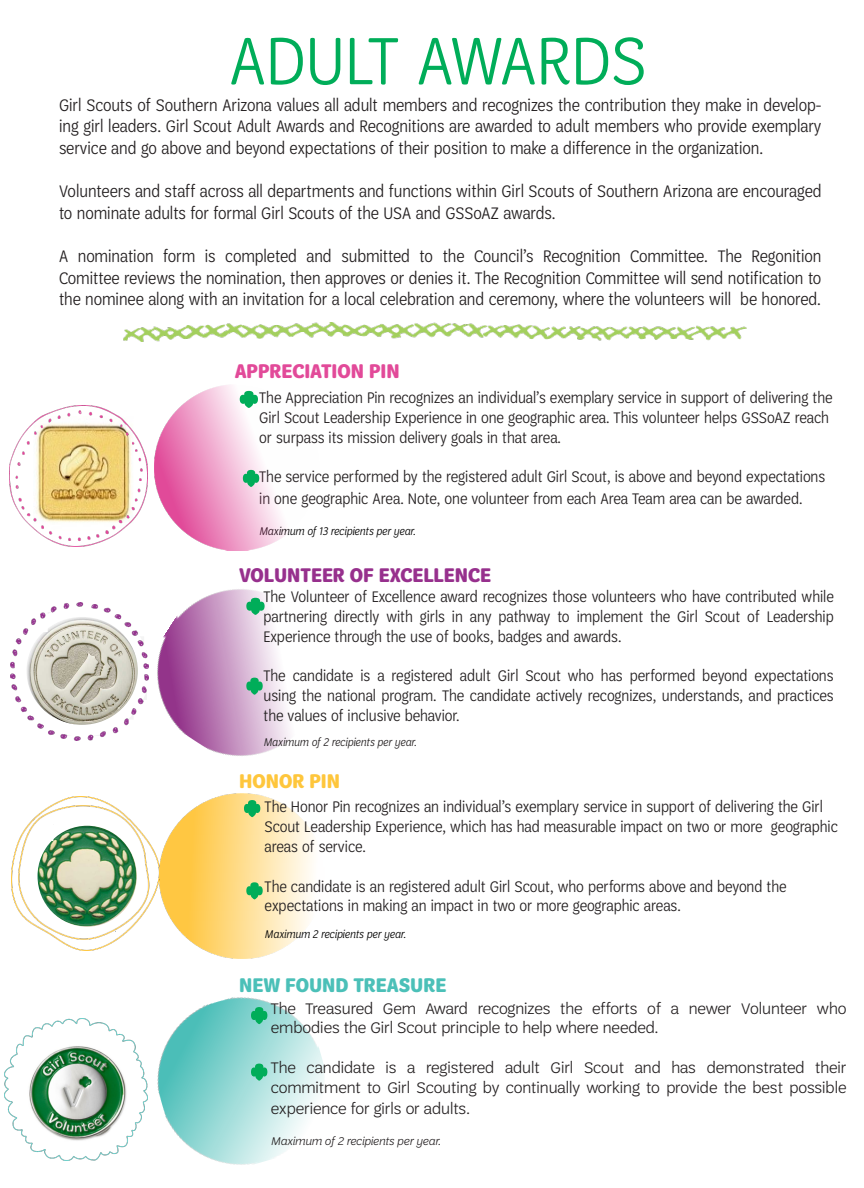
<style>
.page{position:relative;width:864px;height:1188px;background:#fff}
.page>*{position:absolute;margin:0;border:0;box-sizing:border-box;transform-origin:0 0}
.t1{font:300 72px "Trefoil Sans Cond";color:#00ad59}
.t2{font:700 21px "Trefoil Sans Cond";color:#97308d}
.t3{font:700 21px "Trefoil Sans Cond";color:#4bc0b8}
.t4{font:700 21px "Trefoil Sans Cond";color:#e24a99}
.t5{font:700 21px "Trefoil Sans Cond";color:#fec63c}
.t6{font:300 18px/21.6px "Trefoil Sans Cond";color:#231f20;text-align:justify}
.t7{font:300 16.5px/19.8px "Trefoil Sans Cond";color:#231f20}
.t8{font:300 16.5px/19.8px "Trefoil Sans";color:#231f20}
.t9{font:italic 300 12px "Trefoil Sans Cond";color:#000}
.t10{font:italic 300 12px "Trefoil Sans Cond";color:#231f20}
.t11{font:italic 300 12px "Trefoil Sans";color:#231f20}
</style>
<div class="page">
<img style="left:9px;top:406px;width:139px;height:141px">
<img style="left:154px;top:385px;width:132px;height:165px">
<img style="left:157px;top:589px;width:134px;height:167px">
<img style="left:11px;top:602px;width:138px;height:139px">
<img style="left:159px;top:793px;width:154px;height:166px">
<svg style="left:243px;top:470px;width:16px;height:17px"></svg>
<svg style="left:246px;top:678px;width:17px;height:17px"></svg>
<img style="left:12px;top:797px;width:147px;height:153px">
<img style="left:157px;top:997px;width:168px;height:168px">
<img style="left:5px;top:1019px;width:143px;height:142px">
<svg style="left:240px;top:391px;width:18px;height:17px"></svg>
<svg style="left:246px;top:598px;width:19px;height:17px"></svg>
<svg style="left:244px;top:800px;width:16px;height:17px"></svg>
<svg style="left:246px;top:882px;width:17px;height:17px"></svg>
<svg style="left:251px;top:1007px;width:16px;height:17px"></svg>
<svg style="left:251px;top:1064px;width:16px;height:17px"></svg>
<img style="left:123px;top:323px;width:623px;height:18px">
<p class="t1" style="left:229px;top:22px;width:419px">ADULT AWARDS</p>
<p class="t6" style="left:59px;top:94px;width:764px">Girl Scouts of Southern Arizona values all adult members and recognizes the contribution they make in develop&shy;ing girl leaders. Girl Scout Adult Awards and Recognitions are awarded to adult members who provide exemplary service and go above and beyond expectations of their position to make a difference in the organization.</p>
<p class="t6" style="left:59px;top:180px;width:764px">Volunteers and staff across all departments and functions within Girl Scouts of Southern Arizona are encouraged to nominate adults for formal Girl Scouts of the USA and GSSoAZ awards.</p>
<p class="t6" style="left:59px;top:245px;width:764px">A nomination form is completed and submitted to the Council’s Recognition Committee. The Regonition Comittee reviews the nomination, then approves or denies it. The Recognition Committee will send notification to the nominee along with an invitation for a local celebration and ceremony, where the volunteers will be honored.</p>
<p class="t4" style="left:235px;top:359px;width:167px">APPRECIATION PIN</p>
<p class="t7" style="left:259px;top:388px;width:575px">The Appreciation Pin recognizes an individual’s exemplary service in support of delivering the<br>Girl Scout Leadership Experience in one geographic area. This volunteer helps GSSoAZ reach or surpass its mission delivery goals in that area.</p>
<p class="t7" style="left:259px;top:466px;width:568px;line-height:21.6px">The service performed by the registered adult Girl Scout, is above and beyond expectations in one geographic Area. Note, one volunteer from each Area Team area can be awarded.</p>
<p class="t9" style="left:259px;top:524px;width:158px">Maximum of 13 recipients per year.</p>
<p class="t2" style="left:239px;top:563px;width:253px">VOLUNTEER OF EXCELLENCE</p>
<p class="t7" style="left:264px;top:587px;width:572px;text-align:justify">The Volunteer of Excellence award recognizes those volunteers who have contributed while partnering directly with girls in any pathway to implement the Girl Scout of Leadership Experience through the use of books, badges and awards.</p>
<p class="t7" style="left:264px;top:666px;width:572px;text-align:justify">The candidate is a registered adult Girl Scout who has performed beyond expectations using the national program. The candidate actively recognizes, understands, and practices the values of inclusive behavior.</p>
<p class="t10" style="left:264px;top:736px;width:155px">Maximum of 2 recipients per year.</p>
<p class="t5" style="left:239px;top:769px;width:102px">HONOR PIN</p>
<p class="t7" style="left:265px;top:797px;width:575px">The Honor Pin recognizes an individual’s exemplary service in support of delivering the Girl<br>Scout Leadership Experience, which has had measurable impact on two or more geographic areas of service.</p>
<p class="t7" style="left:265px;top:876px;width:523px">The candidate is an registered adult Girl Scout, who performs above and beyond the expectations in making an impact in two or more geographic areas.</p>
<p class="t9" style="left:265px;top:927px;width:143px">Maximum 2 recipients per year.</p>
<p class="t3" style="left:239px;top:973px;width:209px">NEW FOUND TREASURE</p>
<p class="t8" style="left:271px;top:998px;width:577px">The Treasured Gem Award recognizes the efforts of a newer Volunteer who embodies the Girl Scout principle to help where needed.</p>
<p class="t8" style="left:271px;top:1058px;width:577px">The candidate is a registered adult Girl Scout and has demonstrated their commitment to Girl Scouting by continually working to provide the best possible</p>
<p class="t8" style="left:271px;top:1099px;width:200px">experience for girls or adults.</p>
<p class="t11" style="left:271px;top:1135px;width:171px">Maximum of 2 recipients per year.</p>
</div>
